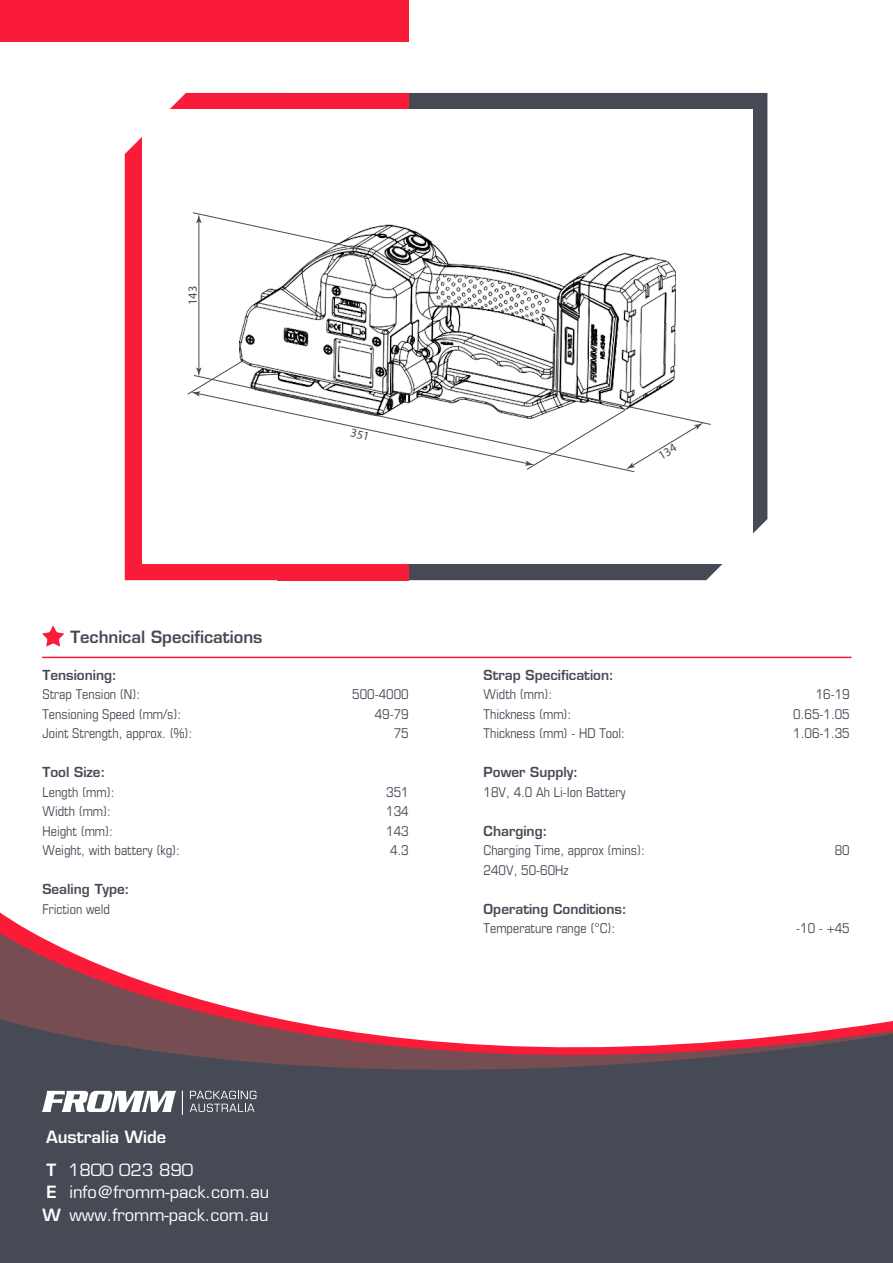
<style>
.page{position:relative;width:893px;height:1263px;background:#fff}
.page>*{position:absolute;margin:0;border:0;box-sizing:border-box;transform-origin:0 0}
.t1{font:16.5px/22.5px "Eurostile LT Std";color:#fff}
.t2{font:600 16.5px "Eurostile LT Std";color:#464a55}
.t3{font:600 16.5px "Eurostile LT Std";color:#fff}
.t4{font:condensed 13.5px "Eurostile LT Std";color:#464a55}
.t5{font:600 13.5px "Eurostile LT Std";color:#464a55}
.t6{font:12.3px "Myriad Pro";color:#464a55}
.s1{font-weight:600}
</style>
<div class="page">
<div style="left:0;top:0;width:409px;height:42px;background:#fa1b38"></div>
<svg style="left:0;top:933px;width:280px;height:86px"></svg>
<svg style="left:0;top:1019px;width:893px;height:244px;background:#58535d"></svg>
<svg style="left:42px;top:626px;width:22px;height:20px"></svg>
<svg style="left:125px;top:93px;width:153px;height:487px;background:#fa354f"></svg>
<svg style="left:409px;top:93px;width:358px;height:487px;background:#545761"></svg>
<div style="left:278px;top:93px;width:131px;height:487px;background:#fa1b38"></div>
<div style="left:142px;top:109px;width:611px;height:455px;background:#fff"></div>
<hr style="left:42px;top:657px;width:809px;height:1px;background:#fa1b38">
<img style="left:239px;top:224px;width:436px;height:136px">
<hr style="left:198px;top:220px;width:1px;height:150px;background:#464a55">
<svg style="left:192px;top:212px;width:174px;height:39px"></svg>
<svg style="left:42px;top:1091px;width:134px;height:21px"></svg>
<svg style="left:190px;top:1091px;width:66px;height:21px"></svg>
<svg style="left:187px;top:360px;width:524px;height:113px"></svg>
<p class="t6" style="left:185px;top:305px;width:21px;rotate:-90deg">143</p>
<p class="t2" style="left:70px;top:627px;width:193px">Technical Specifications</p>
<p class="t5" style="left:43px;top:666px;width:76px">Tensioning:</p>
<p class="t4" style="left:43px;top:686px;width:99px">Strap Tension (N):</p>
<p class="t4" style="left:352px;top:686px;width:58px">500-4000</p>
<p class="t4" style="left:43px;top:706px;width:140px">Tensioning Speed (mm/s):</p>
<p class="t4" style="left:375px;top:706px;width:36px">49-79</p>
<p class="t4" style="left:43px;top:725px;width:151px">Joint Strength, approx. (%):</p>
<p class="t4" style="left:394px;top:725px;width:17px">75</p>
<p class="t5" style="left:43px;top:764px;width:64px">Tool Size:</p>
<p class="t4" style="left:43px;top:784px;width:73px">Length (mm):</p>
<p class="t4" style="left:386px;top:784px;width:24px">351</p>
<p class="t4" style="left:43px;top:803px;width:70px">Width (mm):</p>
<p class="t4" style="left:386px;top:803px;width:24px">134</p>
<p class="t4" style="left:43px;top:823px;width:72px">Height (mm):</p>
<p class="t4" style="left:386px;top:823px;width:24px">143</p>
<p class="t4" style="left:43px;top:842px;width:139px">Weight, with battery (kg):</p>
<p class="t4" style="left:390px;top:842px;width:20px">4.3</p>
<p class="t5" style="left:43px;top:881px;width:89px">Sealing Type:</p>
<p class="t4" style="left:43px;top:901px;width:69px">Friction weld</p>
<p class="t5" style="left:484px;top:666px;width:132px">Strap Specification:</p>
<p class="t4" style="left:484px;top:686px;width:70px">Width (mm):</p>
<p class="t4" style="left:816px;top:686px;width:36px">16-19</p>
<p class="t4" style="left:484px;top:706px;width:89px">Thickness (mm):</p>
<p class="t4" style="left:793px;top:706px;width:58px">0.65-1.05</p>
<p class="t4" style="left:484px;top:725px;width:143px">Thickness (mm) - HD Tool:</p>
<p class="t4" style="left:793px;top:725px;width:58px">1.06-1.35</p>
<p class="t5" style="left:484px;top:764px;width:96px">Power Supply:</p>
<p class="t4" style="left:484px;top:784px;width:144px">18V, 4.0 Ah Li-Ion Battery</p>
<p class="t5" style="left:484px;top:822px;width:65px">Charging:</p>
<p class="t4" style="left:484px;top:842px;width:163px">Charging Time, approx (mins):</p>
<p class="t4" style="left:835px;top:842px;width:17px">80</p>
<p class="t4" style="left:484px;top:862px;width:87px">240V, 50-60Hz</p>
<p class="t5" style="left:484px;top:900px;width:145px">Operating Conditions:</p>
<p class="t4" style="left:484px;top:920px;width:133px">Temperature range (°C):</p>
<p class="t4" style="left:796px;top:920px;width:55px">-10 - +45</p>
<p class="t3" style="left:46px;top:1126px;width:122px">Australia Wide</p>
<p class="t1" style="left:43px;top:1158px;width:228px"><span class="s1">T</span> 1800 023 890<br><span class="s1">E</span> info@fromm-pack.com.au<br><span class="s1">W</span> www.fromm-pack.com.au</p>
</div>
